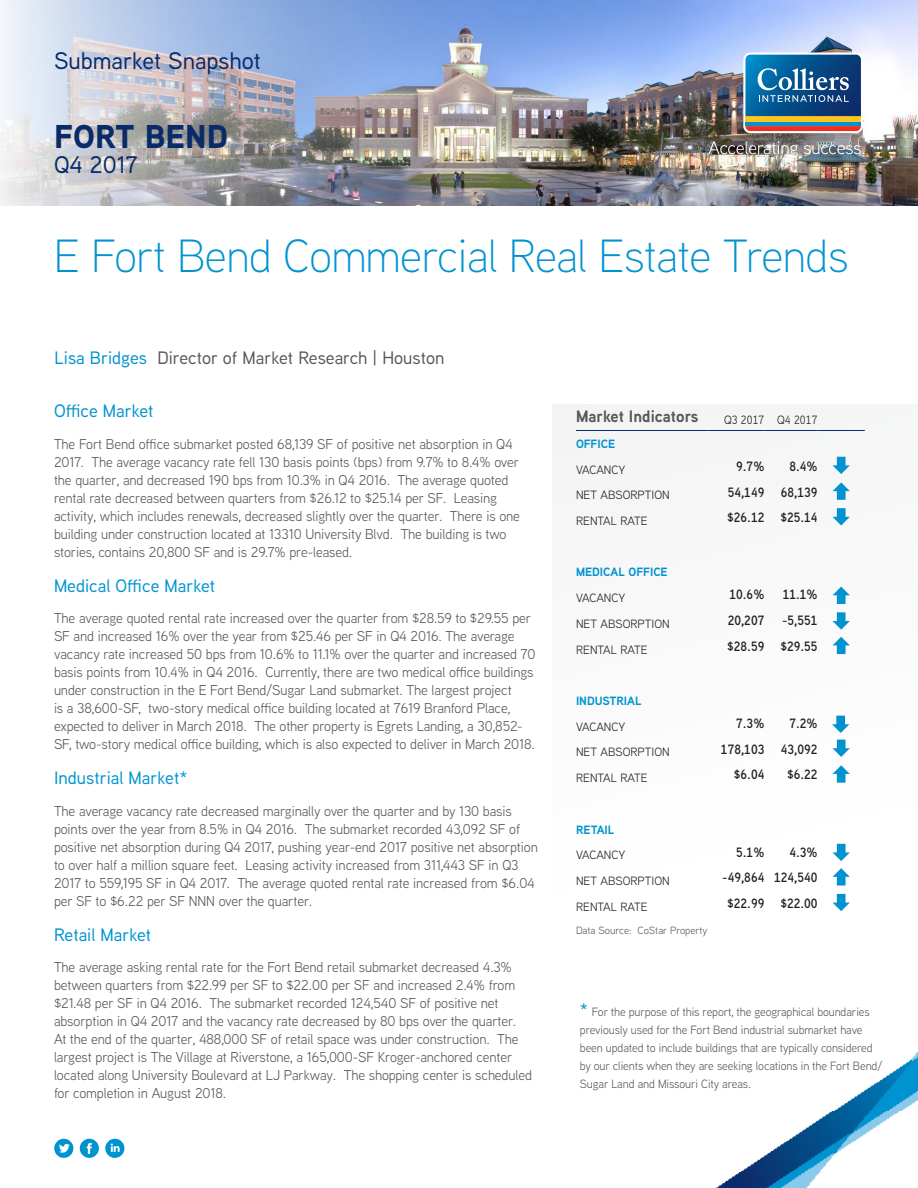
<style>
.page{position:relative;width:918px;height:1188px;background:#fff}
.page>*{position:absolute;margin:0;border:0;box-sizing:border-box;transform-origin:0 0}
.Headline_1{font:300 46.5px "Aaux Next";letter-spacing:-.01em;color:#0093d0}
.Title_Light{font:900 33px "Aaux Next";color:#092b6a}
.Document_Light{font:500 24px "Aaux Next";color:#092b6a}
.Body{font:500 18px "Aaux Next";color:#0093d0}
.Headline_3{font:500 18px "Aaux Next";color:#57585a}
.Headline_3-2{font:500 18px "Aaux Next";color:#0093d0}
.Infographic_Header{font:700 16.5px "Aaux Next";color:#57585a}
.Body-2{font:14.25px/18px "Aaux Next";letter-spacing:-.01em;color:#57585a}
.Table_Body{font:600 13.5px "Aaux Next";color:#231f20}
.Body-3{font:12px/18px "Aaux Next";letter-spacing:-.01em;color:#57585a}
.Table_Body-2{font:12px "Aaux Next";color:#231f20}
.Table_Subhead_2{font:700 12px "Aaux Next";color:#0093d0}
.Caption_Chart_Image{font:10.5px "Aaux Next";color:#57585a}
.s1{color:#0093d0}
.s2{font-weight:500;font-size:18px;color:#0093d0}
</style>
<div class="page">
<img style="left:715px;top:1107px;width:193px;height:81px">
<img style="left:0;top:0;width:918px;height:205px">
<img style="left:708px;top:141px;width:160px;height:17px">
<svg style="left:743px;top:52px;width:124px;height:81px;background:#547c98"></svg>
<div style="left:80px;top:1139px;width:19px;height:19px;background:#0093d0;border-radius:50%"></div>
<svg style="left:87px;top:1143px;width:5px;height:11px"></svg>
<div style="left:105px;top:1139px;width:19px;height:19px;background:#0093d0;border-radius:50%"></div>
<svg style="left:111px;top:1144px;width:9px;height:8px"></svg>
<div style="left:54px;top:1139px;width:19px;height:19px;background:#0093d0;border-radius:50%"></div>
<svg style="left:59px;top:1144px;width:11px;height:9px"></svg>
<hr style="left:576px;top:430px;width:133px;height:1px;background:#092b6a">
<hr style="left:709px;top:430px;width:55px;height:1px;background:#092b6a">
<hr style="left:764px;top:430px;width:54px;height:1px;background:#092b6a">
<hr style="left:818px;top:430px;width:47px;height:1px;background:#092b6a">
<svg style="left:833px;top:457px;width:17px;height:17px"></svg>
<svg style="left:833px;top:482px;width:17px;height:18px"></svg>
<svg style="left:833px;top:508px;width:17px;height:18px"></svg>
<svg style="left:833px;top:587px;width:17px;height:17px"></svg>
<svg style="left:833px;top:612px;width:17px;height:18px"></svg>
<svg style="left:833px;top:637px;width:17px;height:17px"></svg>
<svg style="left:833px;top:740px;width:17px;height:17px"></svg>
<svg style="left:833px;top:765px;width:17px;height:18px"></svg>
<svg style="left:833px;top:844px;width:17px;height:17px"></svg>
<svg style="left:833px;top:868px;width:17px;height:18px"></svg>
<svg style="left:833px;top:894px;width:17px;height:17px"></svg>
<svg style="left:832px;top:716px;width:17px;height:17px"></svg>
<p class="Document_Light" style="left:54px;top:45px;width:209px">Submarket Snapshot</p>
<p class="Title_Light" style="left:54px;top:113px;width:176px">FORT BEND</p>
<p class="Document_Light" style="left:54px;top:149px;width:85px">Q4 2017</p>
<p class="Headline_1" style="left:54px;top:225px;width:796px">E Fort Bend Commercial Real Estate Trends</p>
<p class="Headline_3" style="left:55px;top:345px;width:391px"><span class="s1">Lisa Bridges</span> Director of Market Research | Houston</p>
<p class="Headline_3-2" style="left:54px;top:399px;width:101px">Office Market</p>
<p class="Body-2" style="left:54px;top:434px;width:467px">The Fort Bend office submarket posted 68,139 SF of positive net absorption in Q4<br>2017. The average vacancy rate fell 130 basis points (bps) from 9.7% to 8.4% over the quarter, and decreased 190 bps from 10.3% in Q4 2016. The average quoted rental rate decreased between quarters from $26.12 to $25.14 per SF. Leasing activity, which includes renewals, decreased slightly over the quarter. There is one building under construction located at 13310 University Blvd. The building is two stories, contains 20,800 SF and is 29.7% pre-leased.</p>
<p class="Body" style="left:54px;top:573px;width:163px">Medical Office Market</p>
<p class="Body-2" style="left:54px;top:609px;width:483px">The average quoted rental rate increased over the quarter from $28.59 to $29.55 per SF and increased 16% over the year from $25.46 per SF in Q4 2016. The average vacancy rate increased 50 bps from 10.6% to 11.1% over the quarter and increased 70 basis points from 10.4% in Q4 2016. Currently, there are two medical office buildings under construction in the E Fort Bend/Sugar Land submarket. The largest project<br>is a 38,600-SF, two-story medical office building located at 7619 Branford Place, expected to deliver in March 2018. The other property is Egrets Landing, a 30,852- SF, two-story medical office building, which is also expected to deliver in March 2018.</p>
<p class="Body" style="left:54px;top:766px;width:135px">Industrial Market*</p>
<p class="Body-2" style="left:54px;top:801px;width:485px">The average vacancy rate decreased marginally over the quarter and by 130 basis points over the year from 8.5% in Q4 2016. The submarket recorded 43,092 SF of positive net absorption during Q4 2017, pushing year-end 2017 positive net absorption to over half a million square feet. Leasing activity increased from 311,443 SF in Q3<br>2017 to 559,195 SF in Q4 2017. The average quoted rental rate increased from $6.04 per SF to $6.22 per SF NNN over the quarter.</p>
<p class="Body" style="left:54px;top:922px;width:99px">Retail Market</p>
<p class="Body-2" style="left:54px;top:958px;width:480px">The average asking rental rate for the Fort Bend retail submarket decreased 4.3% between quarters from $22.99 per SF to $22.00 per SF and increased 2.4% from $21.48 per SF in Q4 2016. The submarket recorded 124,540 SF of positive net absorption in Q4 2017 and the vacancy rate decreased by 80 bps over the quarter.<br>At the end of the quarter, 488,000 SF of retail space was under construction. The largest project is The Village at Riverstone, a 165,000-SF Kroger-anchored center located along University Boulevard at LJ Parkway. The shopping center is scheduled for completion in August 2018.</p>
<p class="Infographic_Header" style="left:576px;top:405px;width:124px">Market Indicators</p>
<p class="Table_Body-2" style="left:724px;top:412px;width:42px">Q3 2017</p>
<p class="Table_Body-2" style="left:777px;top:412px;width:42px">Q4 2017</p>
<p class="Table_Subhead_2" style="left:576px;top:435px;width:41px">OFFICE</p>
<p class="Table_Body-2" style="left:576px;top:461px;width:51px">VACANCY</p>
<p class="Table_Body" style="left:736px;top:457px;width:30px">9.7%</p>
<p class="Table_Body" style="left:789px;top:457px;width:30px">8.4%</p>
<p class="Table_Body-2" style="left:576px;top:487px;width:95px">NET ABSORPTION</p>
<p class="Table_Body" style="left:728px;top:483px;width:38px">54,149</p>
<p class="Table_Body" style="left:781px;top:483px;width:38px">68,139</p>
<p class="Table_Body-2" style="left:576px;top:513px;width:73px">RENTAL RATE</p>
<p class="Table_Body" style="left:727px;top:508px;width:39px">$26.12</p>
<p class="Table_Body" style="left:780px;top:508px;width:39px">$25.14</p>
<p class="Table_Subhead_2" style="left:576px;top:564px;width:93px">MEDICAL OFFICE</p>
<p class="Table_Body-2" style="left:576px;top:590px;width:51px">VACANCY</p>
<p class="Table_Body" style="left:730px;top:585px;width:36px">10.6%</p>
<p class="Table_Body" style="left:783px;top:585px;width:36px">11.1%</p>
<p class="Table_Body-2" style="left:576px;top:616px;width:95px">NET ABSORPTION</p>
<p class="Table_Body" style="left:728px;top:611px;width:38px">20,207</p>
<p class="Table_Body" style="left:782px;top:611px;width:37px">-5,551</p>
<p class="Table_Body-2" style="left:576px;top:641px;width:73px">RENTAL RATE</p>
<p class="Table_Body" style="left:727px;top:637px;width:39px">$28.59</p>
<p class="Table_Body" style="left:780px;top:637px;width:39px">$29.55</p>
<p class="Table_Subhead_2" style="left:576px;top:692px;width:67px">INDUSTRIAL</p>
<p class="Table_Body-2" style="left:576px;top:719px;width:51px">VACANCY</p>
<p class="Table_Body" style="left:736px;top:714px;width:30px">7.3%</p>
<p class="Table_Body" style="left:789px;top:714px;width:30px">7.2%</p>
<p class="Table_Body-2" style="left:576px;top:744px;width:95px">NET ABSORPTION</p>
<p class="Table_Body" style="left:721px;top:740px;width:45px">178,103</p>
<p class="Table_Body" style="left:781px;top:740px;width:38px">43,092</p>
<p class="Table_Body-2" style="left:576px;top:770px;width:73px">RENTAL RATE</p>
<p class="Table_Body" style="left:734px;top:765px;width:32px">$6.04</p>
<p class="Table_Body" style="left:787px;top:765px;width:32px">$6.22</p>
<p class="Table_Subhead_2" style="left:576px;top:821px;width:40px">RETAIL</p>
<p class="Table_Body-2" style="left:576px;top:847px;width:51px">VACANCY</p>
<p class="Table_Body" style="left:736px;top:843px;width:30px">5.1%</p>
<p class="Table_Body" style="left:789px;top:843px;width:30px">4.3%</p>
<p class="Table_Body-2" style="left:576px;top:873px;width:95px">NET ABSORPTION</p>
<p class="Table_Body" style="left:722px;top:868px;width:44px">-49,864</p>
<p class="Table_Body" style="left:774px;top:868px;width:45px">124,540</p>
<p class="Table_Body-2" style="left:576px;top:899px;width:73px">RENTAL RATE</p>
<p class="Table_Body" style="left:727px;top:894px;width:39px">$22.99</p>
<p class="Table_Body" style="left:780px;top:894px;width:39px">$22.00</p>
<p class="Caption_Chart_Image" style="left:576px;top:923px;width:133px">Data Source: CoStar Property</p>
<p class="Body-3" style="left:580px;top:1003px;width:304px"><span class="s2">*</span> For the purpose of this report, the geographical boundaries previously used for the Fort Bend industrial submarket have been updated to include buildings that are typically considered by our clients when they are seeking locations in the Fort Bend/ Sugar Land and Missouri City areas.</p>
</div>
